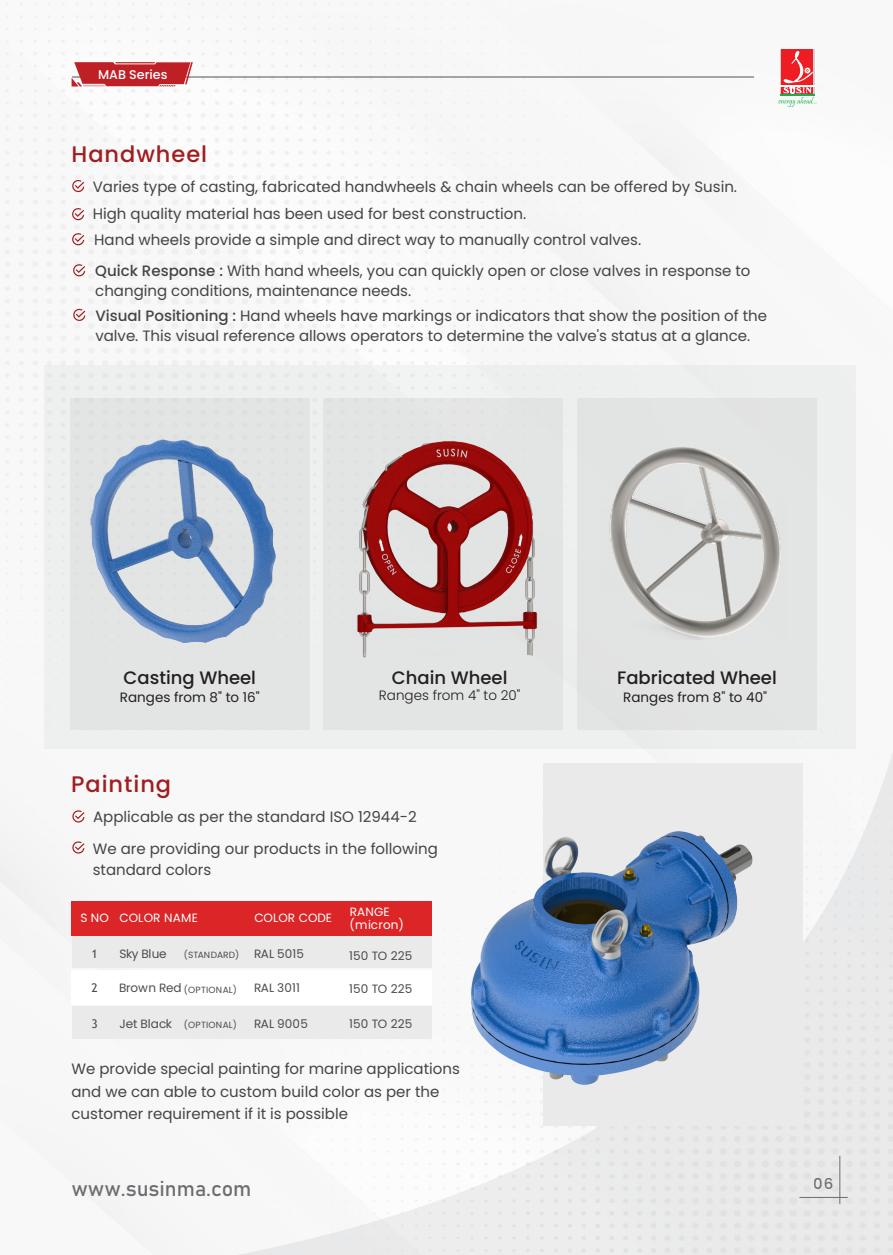
<style>
.page{position:relative;width:893px;height:1255px;background:#fff}
.page>*{position:absolute;margin:0;border:0;box-sizing:border-box;transform-origin:0 0}
.t1{font:500 22.5px "Poppins";letter-spacing:.045em;color:#a01d20}
.t2{font:21.3px "Bahnschrift";color:#6c6d70}
.t3{font:500 18px "Poppins";color:#231f20}
.t4{font:15px/26.5px "Poppins";color:#434445}
.t5{font:500 15px "Poppins";color:#231f20}
.t6{font:13.5px "Poppins";color:#231f20}
.t7{font:300 13.5px "Poppins";color:#231f20}
.t8{font:500 12.6px "Poppins";color:#fff}
.t9{font:12px "Poppins";letter-spacing:.015em;color:#4c4c4c}
.t10{font:12px/13.2px "Poppins";letter-spacing:.005em;color:#fff}
.t11{font:12px "Trebuchet MS";color:#4c4c4c}
.t12{font:9px "Poppins";letter-spacing:.02em;color:#4c4c4c}
.s1{font-weight:500}
.s2{font-size:12px}
</style>
<div class="page">
<img style="left:0;top:3px;width:893px;height:1251px">
<svg style="left:72px;top:179px;width:12px;height:14px"></svg>
<svg style="left:71px;top:208px;width:13px;height:13px"></svg>
<svg style="left:72px;top:233px;width:12px;height:13px"></svg>
<svg style="left:72px;top:810px;width:12px;height:13px"></svg>
<svg style="left:72px;top:841px;width:12px;height:13px"></svg>
<hr style="left:840px;top:1155px;width:1px;height:49px;background:#6c6d70">
<hr style="left:799px;top:1197px;width:49px;height:1px;background:#6c6d70">
<svg style="left:73px;top:264px;width:12px;height:13px"></svg>
<svg style="left:73px;top:308px;width:12px;height:13px"></svg>
<div style="left:70px;top:398px;width:239px;height:331px;background:#e3e4e4"></div>
<div style="left:324px;top:398px;width:239px;height:331px;background:#e3e4e4"></div>
<div style="left:577px;top:398px;width:239px;height:331px;background:#e2e3e3"></div>
<img style="left:357px;top:441px;width:181px;height:217px">
<img style="left:609px;top:447px;width:172px;height:192px">
<img style="left:90px;top:440px;width:186px;height:202px">
<div style="left:72px;top:935px;width:359px;height:33px;background:#eaeaea"></div>
<div style="left:72px;top:1005px;width:359px;height:33px;background:#eaeaea"></div>
<div style="left:72px;top:900px;width:63px;height:35px;background:#db2526"></div>
<div style="left:128px;top:900px;width:167px;height:35px;background:#db2526"></div>
<div style="left:295px;top:900px;width:99px;height:35px;background:#db2526"></div>
<div style="left:342px;top:900px;width:89px;height:35px;background:#db2526"></div>
<div style="left:72px;top:969px;width:63px;height:35px;background:#fff"></div>
<div style="left:135px;top:969px;width:160px;height:35px;background:#fff"></div>
<div style="left:277px;top:969px;width:123px;height:35px;background:#fff"></div>
<div style="left:342px;top:969px;width:89px;height:35px;background:#fff"></div>
<div style="left:543px;top:763px;width:259px;height:362px;background:#eaeaea"></div>
<img style="left:472px;top:831px;width:280px;height:253px">
<hr style="left:73px;top:76px;width:681px;height:2px;background:#525453">
<div style="left:782px;top:49px;width:31px;height:45px;background:#ee1d23"></div>
<svg style="left:778px;top:50px;width:38px;height:57px"></svg>
<svg style="left:72px;top:62px;width:121px;height:24px;background:#c63c40"></svg>
<p class="t8" style="left:98px;top:67px;width:71px">MAB Series</p>
<h1 class="t1" style="left:72px;top:141px;width:137px">Handwheel</h1>
<p class="t4" style="left:93px;top:174px;width:646px">Varies type of casting, fabricated handwheels &amp; chain wheels can be offered by Susin.<br>High quality material has been used for best construction.<br>Hand wheels provide a simple and direct way to manually control valves.</p>
<p class="t4" style="left:95px;top:261px;width:657px;line-height:19.5px"><span class="s1">Quick Response :</span> With hand wheels, you can quickly open or close valves in response to changing conditions, maintenance needs.</p>
<p class="t4" style="left:95px;top:306px;width:673px;line-height:19.5px"><span class="s1">Visual Positioning :</span> Hand wheels have markings or indicators that show the position of the valve. This visual reference allows operators to determine the valve's status at a glance.</p>
<p class="t3" style="left:124px;top:667px;width:134px">Casting Wheel</p>
<p class="t6" style="left:120px;top:689px;width:141px">Ranges from 8" to 16"</p>
<h1 class="t1" style="left:71px;top:771px;width:102px">Painting</h1>
<p class="t3" style="left:392px;top:667px;width:117px">Chain Wheel</p>
<p class="t7" style="left:379px;top:687px;width:143px">Ranges from 4" to 20"</p>
<p class="t4" style="left:93px;top:800px;width:347px;line-height:31.8px">Applicable as per the standard ISO 12944-2<br>We are providing our products in the following</p>
<p class="t4" style="left:93px;top:856px;width:120px">standard colors</p>
<p class="t10" style="left:349px;top:904px;width:56px">RANGE (micron)</p>
<p class="t9" style="left:349px;top:949px;width:65px">150 TO 225</p>
<p class="t9" style="left:349px;top:981px;width:65px">150 TO 225</p>
<p class="t9" style="left:349px;top:1017px;width:65px">150 TO 225</p>
<p class="t4" style="left:71px;top:1057px;width:390px;line-height:22.5px">We provide special painting for marine applications and we can able to custom build color as per the customer requirement if it is possible</p>
<p class="t10" style="left:80px;top:911px;width:119px">S NO COLOR NAME</p>
<p class="t10" style="left:254px;top:911px;width:79px">COLOR CODE</p>
<p class="t11" style="left:91px;top:946px;width:8px">1</p>
<p class="t9" style="left:254px;top:946px;width:52px">RAL 5015</p>
<p class="t11" style="left:91px;top:980px;width:8px">2</p>
<p class="t9" style="left:254px;top:981px;width:47px">RAL 3011</p>
<p class="t11" style="left:91px;top:1016px;width:8px">3</p>
<p class="t9" style="left:119px;top:946px;width:49px">Sky Blue</p>
<p class="t12" style="left:184px;top:949px;width:57px">(STANDARD)</p>
<p class="t12" style="left:119px;top:984px;width:119px"><span class="s2">Brown Red</span> (OPTIONAL)</p>
<p class="t12" style="left:120px;top:1019px;width:119px"><span class="s2">Jet Black</span> (OPTIONAL)</p>
<p class="t9" style="left:254px;top:1016px;width:55px">RAL 9005</p>
<p class="t3" style="left:617px;top:667px;width:161px">Fabricated Wheel</p>
<p class="t6" style="left:623px;top:689px;width:145px">Ranges from 8" to 40"</p>
<h2 class="t2" style="left:72px;top:1172px;width:181px">www.susinma.com</h2>
<p class="t5" style="left:814px;top:1175px;width:21px">06</p>
</div>
